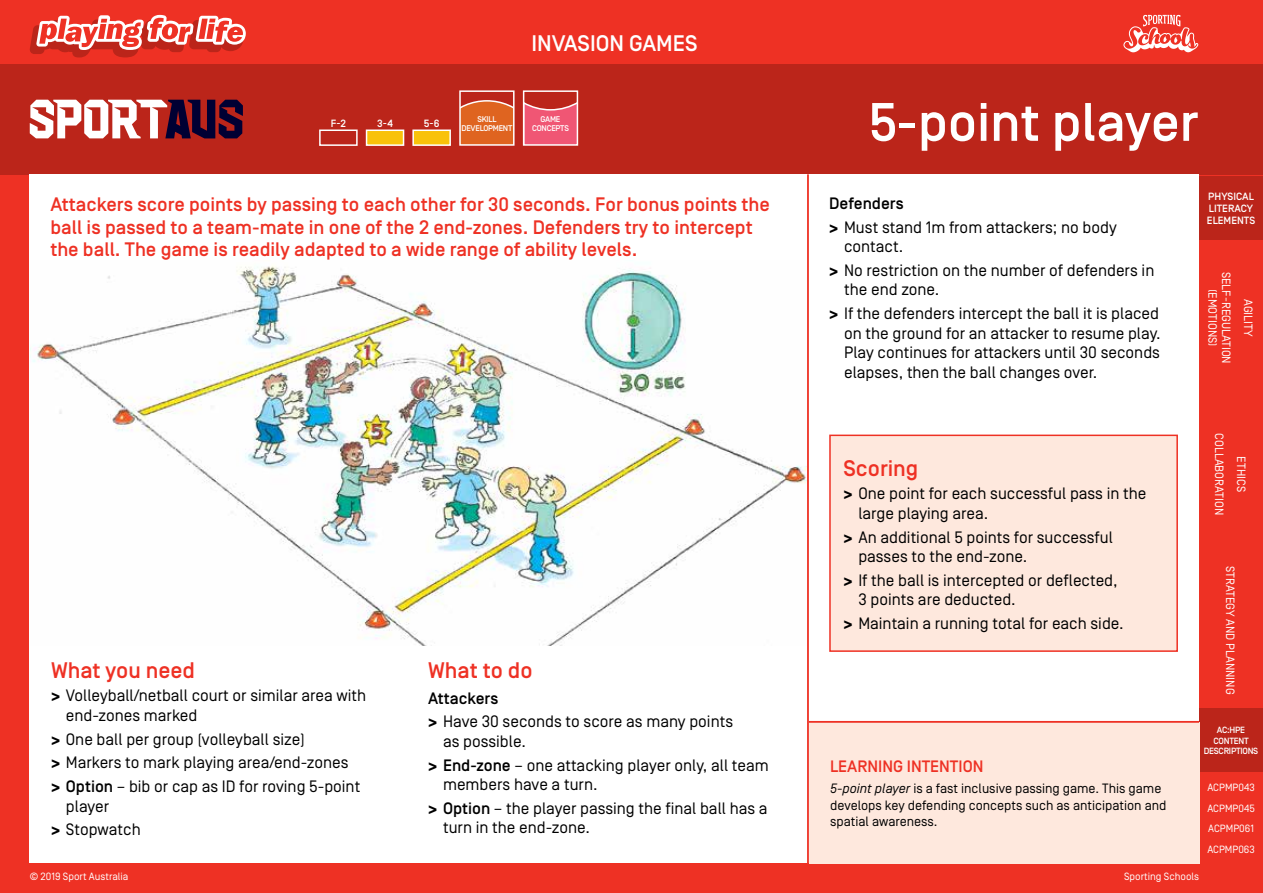
<style>
.page{position:relative;width:1263px;height:893px;background:#ee3124}
.page>*{position:absolute;margin:0;border:0;box-sizing:border-box;transform-origin:0 0}
.t1{font:500 54px "Simplon Norm";color:#fff}
.t2{font:500 22.5px "Simplon Norm";color:#ee3124}
.t3{font:500 22.5px "Simplon Norm";color:#fff}
.t4{font:500 19.5px/22.5px "Simplon Norm";color:#ee3124}
.t5{font:16.5px/23.7px "Simplon Norm";color:#000}
.t6{font:500 16.5px "Simplon Norm";color:#ee3124}
.t7{font:13.5px/16.5px "Simplon Norm";color:#000}
.t8{font:12px/22px "Simplon Norm";color:#fff;text-align:center}
.t9{font:10.5px/20.5px "Simplon Norm";color:#fff;text-align:justify}
.t10{font:500 10.5px/12px "Simplon Norm";color:#fff}
.t11{font:500 9px/10.5px "Simplon Norm";letter-spacing:-.03em;color:#fff;text-align:center}
.t12{font:500 8.25px/9px "Simplon Norm";letter-spacing:-.03em;color:#fff;text-align:center}
.s1{font-weight:700}
.s2{font-weight:500}
.s3{font-style:italic}
</style>
<div class="page">
<div style="left:0;top:64px;width:1263px;height:110px;background:#bb251a"></div>
<svg style="left:1123px;top:15px;width:75px;height:37px"></svg>
<svg style="left:30px;top:15px;width:216px;height:43px"></svg>
<div style="left:1199px;top:176px;width:64px;height:64px;background:#bb251a"></div>
<div style="left:1199px;top:708px;width:64px;height:64px;background:#bb251a"></div>
<div style="left:30px;top:174px;width:1169px;height:689px;background:#fff"></div>
<svg style="left:30px;top:100px;width:213px;height:38px"></svg>
<img style="left:32px;top:265px;width:775px;height:380px">
<div style="left:809px;top:722px;width:390px;height:141px;background:#fee8dd"></div>
<div style="left:319px;top:130px;width:39px;height:16px;border:2px solid #fff"></div>
<div style="left:366px;top:130px;width:38px;height:16px;background:#f9c20a;border:2px solid #fff"></div>
<div style="left:412px;top:130px;width:39px;height:16px;background:#f9c20a;border:2px solid #fff"></div>
<svg style="left:462px;top:100px;width:49px;height:43px"></svg>
<div style="left:459px;top:90px;width:55px;height:56px;border:2px solid #fff"></div>
<svg style="left:526px;top:103px;width:49px;height:40px"></svg>
<div style="left:523px;top:90px;width:55px;height:56px;border:2px solid #fff"></div>
<div style="left:830px;top:435px;width:347px;height:216px;background:#fee8dd"></div>
<div style="left:829px;top:435px;width:349px;height:217px;border:2px solid #ee3124"></div>
<hr style="left:807px;top:174px;width:2px;height:689px;background:#ee3124">
<hr style="left:809px;top:721px;width:390px;height:2px;background:#ee3124">
<h2 class="t3" style="left:531px;top:31px;width:168px">INVASION GAMES</h2>
<p class="t10" style="left:331px;top:117px;width:17px">F-2</p>
<p class="t10" style="left:377px;top:117px;width:17px">3-4</p>
<p class="t10" style="left:424px;top:117px;width:17px">5-6</p>
<p class="t12" style="left:461px;top:115px;width:52px">SKILL<br>DEVELOPMENT</p>
<p class="t12" style="left:532px;top:115px;width:38px">GAME<br>CONCEPTS</p>
<p class="t4" style="left:50px;top:194px;width:721px">Attackers score points by passing to each other for 30 seconds. For bonus points the ball is passed to a team-mate in one of the 2 end-zones. Defenders try to intercept the ball. The game is readily adapted to a wide range of ability levels.</p>
<h2 class="t2" style="left:51px;top:658px;width:145px">What you need</h2>
<p class="t5" style="left:66px;top:686px;width:302px;line-height:19.5px;text-indent:-15px"><span class="s1">&gt;</span> Volleyball/netball court or similar area with end-zones marked</p>
<p class="t5" style="left:51px;top:727px;width:311px"><span class="s1">&gt;</span> One ball per group (volleyball size)<br><span class="s1">&gt;</span> Markers to mark playing area/end-zones <span class="s1">&gt;</span> <span class="s2">Option</span> – bib or cap as ID for roving 5-point</p>
<p class="t5" style="left:51px;top:794px;width:91px;text-indent:15px">player<br><span class="s1">&gt;</span> Stopwatch</p>
<h2 class="t2" style="left:428px;top:658px;width:106px">What to do</h2>
<p class="t5" style="left:428px;top:686px;width:306px"><span class="s2">Attackers<br></span><span class="s1">&gt;</span> Have 30 seconds to score as many points</p>
<p class="t5" style="left:428px;top:730px;width:342px;text-indent:15px">as possible.<br><span class="s1">&gt;</span> <span class="s2">End-zone</span> – one attacking player only, all team</p>
<p class="t5" style="left:428px;top:773px;width:341px;text-indent:15px">members have a turn.<br><span class="s1">&gt;</span> <span class="s2">Option</span> – the player passing the final ball has a</p>
<p class="t5" style="left:443px;top:816px;width:148px">turn in the end-zone.</p>
<h1 class="t1" style="left:868px;top:94px;width:331px">5-point player</h1>
<p class="t5" style="left:829px;top:192px;width:289px"><span class="s2">Defenders<br></span><span class="s1">&gt;</span> Must stand 1m from attackers; no body</p>
<p class="t5" style="left:829px;top:235px;width:327px;text-indent:15px">contact.<br><span class="s1">&gt;</span> No restriction on the number of defenders in</p>
<p class="t5" style="left:829px;top:278px;width:331px;text-indent:15px">the end zone.<br><span class="s1">&gt;</span> If the defenders intercept the ball it is placed</p>
<p class="t5" style="left:844px;top:323px;width:318px;line-height:19.8px;text-align:justify">on the ground for an attacker to resume play.<br>Play continues for attackers until 30 seconds elapses, then the ball changes over.</p>
<p class="t10" style="left:1207px;top:191px;width:50px">PHYSICAL<br>LITERACY<br>ELEMENTS</p>
<p class="t8" style="left:1259px;top:272px;width:94px;rotate:90deg">AGILITY<br>SELF-REGULATION</p>
<p class="t8" style="left:1223px;top:289px;width:59px;rotate:90deg">(EMOTIONS)</p>
<h2 class="t2" style="left:843px;top:456px;width:76px">Scoring</h2>
<p class="t5" style="left:858px;top:484px;width:290px;line-height:19.5px;text-indent:-15px"><span class="s1">&gt;</span> One point for each successful pass in the large playing area.</p>
<p class="t5" style="left:858px;top:527px;width:256px;line-height:19.5px;text-indent:-15px"><span class="s1">&gt;</span> An additional 5 points for successful passes to the end-zone.</p>
<p class="t5" style="left:858px;top:571px;width:261px;line-height:19.5px;text-indent:-15px"><span class="s1">&gt;</span> If the ball is intercepted or deflected,<br>3 points are deducted.</p>
<p class="t5" style="left:843px;top:612px;width:282px"><span class="s1">&gt;</span> Maintain a running total for each side.</p>
<p class="t8" style="left:1252px;top:433px;width:83px;rotate:90deg">ETHICS<br>COLLABORATION</p>
<p class="t8" style="left:1241px;top:566px;width:130px;rotate:90deg">STRATEGY AND PLANNING</p>
<p class="t6" style="left:830px;top:758px;width:155px">LEARNING INTENTION</p>
<p class="t7" style="left:830px;top:780px;width:338px"><span class="s3">5-point player</span> is a fast inclusive passing game. This game develops key defending concepts such as anticipation and spatial awareness.</p>
<p class="t11" style="left:1204px;top:725px;width:56px">AC:HPE<br>CONTENT<br>DESCRIPTIONS</p>
<p class="t9" style="left:1207px;top:777px;width:49px">ACPMP043<br>ACPMP045<br>ACPMP061<br>ACPMP063</p>
<p class="t9" style="left:30px;top:866px;width:100px">© 2019 Sport Australia</p>
<p class="t9" style="left:1124px;top:866px;width:77px">Sporting Schools</p>
</div>
